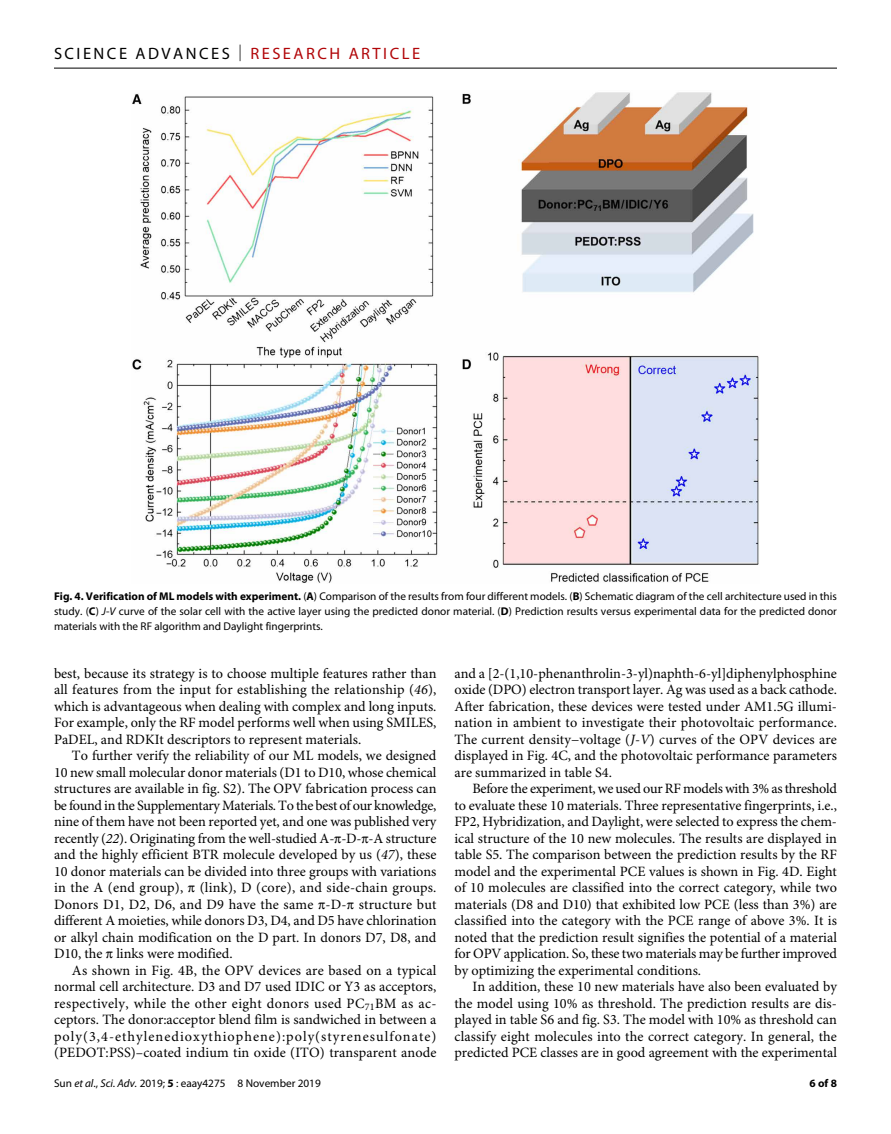
<style>
.page{position:relative;width:891px;height:1134px;background:#fff}
.page>*{position:absolute;margin:0;border:0;box-sizing:border-box;transform-origin:0 0}
.t1{font:16.5px "Myriad Pro";letter-spacing:.15em;color:#000}
.t2{font:14.25px/16.5px "Minion Pro";color:#000;text-align:justify}
.t3{font:11.25px/15px "Myriad Pro";color:#000;text-align:justify}
.t4{font:700 11.25px "Myriad Pro";color:#000}
.s1{font-weight:300}
.s2{color:#b10508}
.s3{font-weight:700}
.s4{font-style:italic}
</style>
<div class="page">
<hr style="left:54px;top:68px;width:783px;height:1px;background:#000">
<img style="left:132px;top:92px;width:627px;height:491px">
<p class="t1" style="left:54px;top:40px;width:368px">SCIENCE ADVANCES <span class="s1">|</span> <span class="s2">RESEARCH ARTICLE</span></p>
<p class="t3" style="left:54px;top:589px;width:784px"><span class="s3">Fig. 4. Verification of ML models with experiment.</span> (<span class="s3">A</span>) Comparison of the results from four different models. (<span class="s3">B</span>) Schematic diagram of the cell architecture used in this study. (<span class="s3">C</span>) <span class="s4">J</span>-<span class="s4">V</span> curve of the solar cell with the active layer using the predicted donor material. (<span class="s3">D</span>) Prediction results versus experimental data for the predicted donor materials with the RF algorithm and Daylight fingerprints.</p>
<p class="t2" style="left:54px;top:666px;width:384px">best, because its strategy is to choose multiple features rather than all features from the input for establishing the relationship (<span class="s4">46</span>), which is advantageous when dealing with complex and long inputs.<br>For example, only the RF model performs well when using SMILES, PaDEL, and RDKIt descriptors to represent materials.</p>
<p class="t2" style="left:54px;top:749px;width:384px;text-indent:18px">To further verify the reliability of our ML models, we designed 10 new small molecular donor materials (D1 to D10, whose chemical structures are available in fig. S2). The OPV fabrication process can be found in the Supplementary Materials. To the best of our knowledge, nine of them have not been reported yet, and one was published very recently (<span class="s4">22</span>). Originating from the well-studied A- -D- -A structure and the highly efficient BTR molecule developed by us (<span class="s4">47</span>), these 10 donor materials can be divided into three groups with variations in the A (end group), (link), D (core), and side-chain groups.<br>Donors D1, D2, D6, and D9 have the same -D- structure but different A moieties, while donors D3, D4, and D5 have chlorination or alkyl chain modification on the D part. In donors D7, D8, and D10, the links were modified.</p>
<p class="t2" style="left:54px;top:963px;width:384px;text-indent:18px">As shown in Fig. 4B, the OPV devices are based on a typical normal cell architecture. D3 and D7 used IDIC or Y3 as acceptors, respectively, while the other eight donors used PC<sub>71</sub>BM as ac&shy;ceptors. The donor:acceptor blend film is sandwiched in between a poly(3,4-ethylenedioxythiophene):poly(styrenesulfonate) (PEDOT:PSS)–coated indium tin oxide (ITO) transparent anode</p>
<p class="t3" style="left:54px;top:1076px;width:268px">Sun <span class="s4">et al</span>., <span class="s4">Sci. Adv.</span> 2019; <span class="s3">5</span> : eaay4275 8 November 2019</p>
<p class="t2" style="left:454px;top:666px;width:384px">and a [2-(1,10-phenanthrolin-3-yl)naphth-6-yl]diphenylphosphine oxide (DPO) electron transport layer. Ag was used as a back cathode.<br>After fabrication, these devices were tested under AM1.5G illumi&shy;nation in ambient to investigate their photovoltaic performance.<br>The current density−voltage (<span class="s4">J</span>-<span class="s4">V</span>) curves of the OPV devices are displayed in Fig. 4C, and the photovoltaic performance parameters are summarized in table S4.</p>
<p class="t2" style="left:454px;top:782px;width:384px;text-indent:18px">Before the experiment, we used our RF models with 3% as threshold to evaluate these 10 materials. Three representative fingerprints, i.e., FP2, Hybridization, and Daylight, were selected to express the chem&shy;ical structure of the 10 new molecules. The results are displayed in table S5. The comparison between the prediction results by the RF model and the experimental PCE values is shown in Fig. 4D. Eight of 10 molecules are classified into the correct category, while two materials (D8 and D10) that exhibited low PCE (less than 3%) are classified into the category with the PCE range of above 3%. It is noted that the prediction result signifies the potential of a material for OPV application. So, these two materials may be further improved by optimizing the experimental conditions.</p>
<p class="t2" style="left:454px;top:980px;width:384px;text-indent:18px">In addition, these 10 new materials have also been evaluated by the model using 10% as threshold. The prediction results are dis&shy;played in table S6 and fig. S3. The model with 10% as threshold can classify eight molecules into the correct category. In general, the predicted PCE classes are in good agreement with the experimental</p>
<p class="t4" style="left:810px;top:1074px;width:29px">6 of 8</p>
</div>
